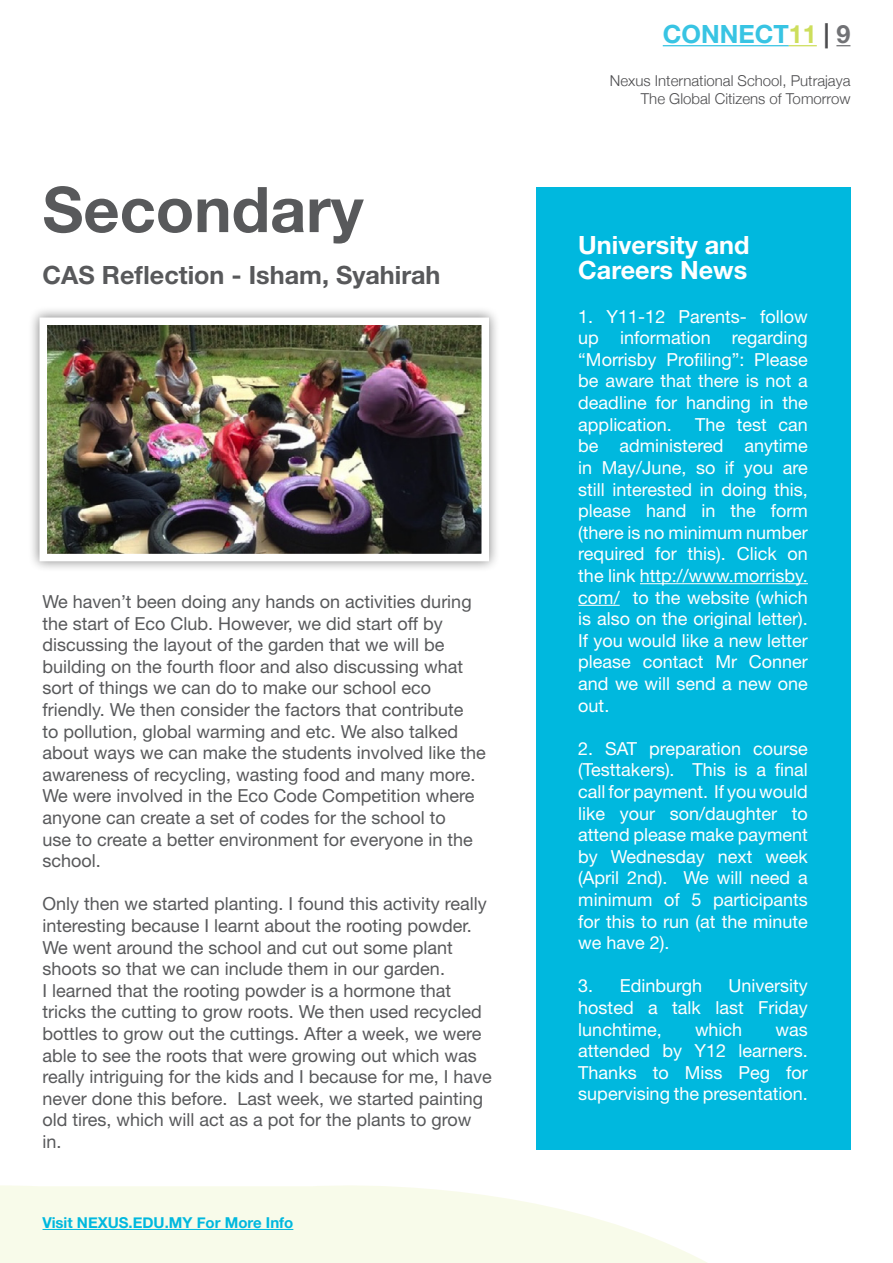
<style>
.page{position:relative;width:893px;height:1263px;background:#fff}
.page>*{position:absolute;margin:0;border:0;box-sizing:border-box;transform-origin:0 0}
.t1{font:700 63px "Helvetica Neue LT Std";color:#58595b}
.t2{font:700 25.2px "Helvetica Neue LT Std";color:#58595b}
.t3{font:700 25.2px/25.2px "Helvetica Neue LT Std";color:#fff}
.t4{font:700 25.2px "Helvetica Neue LT Std";color:#38c4e3}
.t5{font:18px/21.6px "Helvetica Neue LT Std";color:#58595b}
.t6{font:18px/21.6px "Helvetica Neue LT Std";color:#fff;text-align:justify}
.t7{font:300 15px/18px "Helvetica Neue";color:#4d4d4f;text-align:right}
.t8{font:700 15px "Helvetica Neue";color:#00b8de}
.s1{color:#cdde5c}
.s2{color:#4d4d4f}
.s3{color:#717275}
</style>
<div class="page">
<svg style="left:0;top:1185px;width:707px;height:78px;fill:#f8fbea"></svg>
<hr style="left:43px;top:1229px;width:250px;height:1px;background:#00b8de">
<hr style="left:663px;top:45px;width:126px;height:1px;background:#38c4e3">
<svg style="left:789px;top:45px;width:28px;height:1px"></svg>
<svg style="left:836px;top:45px;width:14px;height:1px"></svg>
<div style="left:28px;top:306px;width:473px;height:267px;background:#000;opacity:.5"></div>
<img style="left:49px;top:326px;width:431px;height:226px">
<div style="left:40px;top:317px;width:449px;height:244px;border:8px solid #fff"></div>
<div style="left:536px;top:187px;width:314px;height:962px;background:#00b8de"></div>
<hr style="left:640px;top:583px;width:168px;height:1px;background:#fff">
<hr style="left:578px;top:605px;width:42px;height:1px;background:#fff">
<h1 class="t1" style="left:43px;top:171px;width:322px">Secondary</h1>
<h2 class="t2" style="left:43px;top:259px;width:400px">CAS Reflection - Isham, Syahirah</h2>
<p class="t5" style="left:43px;top:590px;width:445px">We haven’t been doing any hands on activities during the start of Eco Club. However, we did start off by discussing the layout of the garden that we will be building on the fourth floor and also discussing what sort of things we can do to make our school eco friendly. We then consider the factors that contribute<br>to pollution, global warming and etc. We also talked about ways we can make the students involved like the awareness of recycling, wasting food and many more.<br>We were involved in the Eco Code Competition where anyone can create a set of codes for the school to<br>use to create a better environment for everyone in the school.</p>
<p class="t5" style="left:43px;top:893px;width:451px">Only then we started planting. I found this activity really interesting because I learnt about the rooting powder.<br>We went around the school and cut out some plant shoots so that we can include them in our garden.<br>I learned that the rooting powder is a hormone that tricks the cutting to grow roots. We then used recycled bottles to grow out the cuttings. After a week, we were able to see the roots that were growing out which was really intriguing for the kids and I because for me, I have never done this before. Last week, we started painting old tires, which will act as a pot for the plants to grow in.</p>
<p class="t8" style="left:43px;top:1211px;width:252px">Visit NEXUS.EDU.MY For More Info</p>
<h2 class="t4" style="left:663px;top:19px;width:189px">CONNECT<span class="s1">11</span> <span class="s2">|</span> <span class="s3">9</span></h2>
<p class="t7" style="left:610px;top:71px;width:242px">Nexus International School, Putrajaya<br>The Global Citizens of Tomorrow</p>
<h2 class="t3" style="left:578px;top:232px;width:173px">University and<br>Careers News</h2>
<p class="t6" style="left:578px;top:305px;width:231px">1. Y11-12 Parents- follow up information regarding “Morrisby Profiling”: Please be aware that there is not a deadline for handing in the application.</p>
<p class="t6" style="left:578px;top:413px;width:231px;text-indent:117px">The test can be administered anytime in May/June, so if you are still interested in doing this, please hand in the form (there is no minimum number required for this). Click on the link http://www.morrisby. com/ to the website (which is also on the original letter).<br>If you would like a new letter please contact Mr Conner and we will send a new one out.</p>
<p class="t6" style="left:578px;top:737px;width:231px">2. SAT preparation course (Testtakers). This is a final call for payment. If you would like your son/daughter to attend please make payment by Wednesday next week (April 2nd). We will need a minimum of 5 participants for this to run (at the minute we have 2).</p>
<p class="t6" style="left:578px;top:975px;width:125px">3. Edinburgh</p>
<p class="t6" style="left:578px;top:975px;width:231px;text-indent:150px">University hosted a talk last Friday lunchtime,</p>
<p class="t6" style="left:695px;top:1018px;width:49px">which</p>
<p class="t6" style="left:578px;top:1018px;width:231px;text-indent:197px">was attended by Y12 learners.<br>Thanks to Miss Peg for supervising the presentation.</p>
</div>
